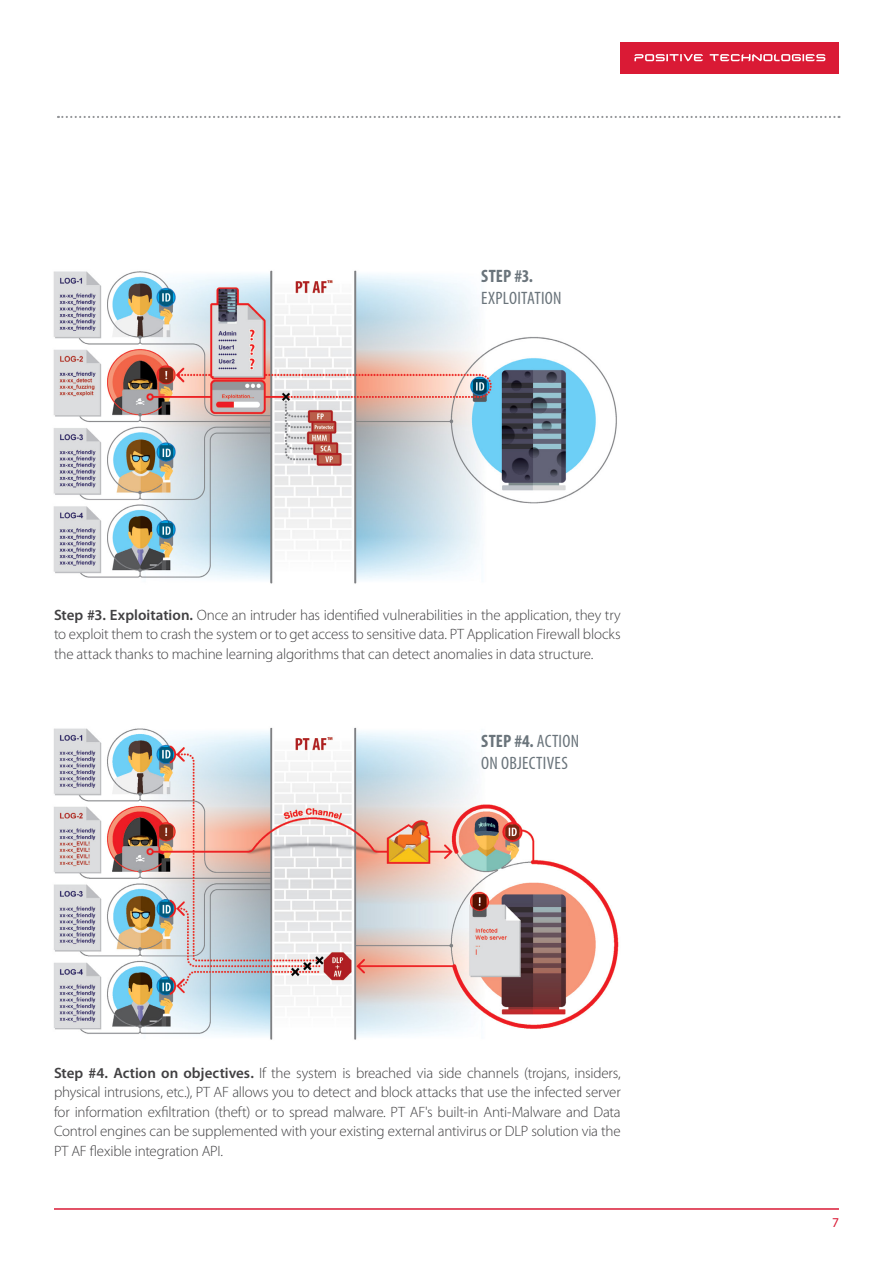
<style>
.page{position:relative;width:893px;height:1263px;background:#fff}
.page>*{position:absolute;margin:0;border:0;box-sizing:border-box;transform-origin:0 0}
.t1{font:condensed 18px/21.6px "Myriad Pro";letter-spacing:.015em;color:#6a747b}
.t2{font:700 condensed 18px "Myriad Pro";color:#6a747b}
.t3{font:300 15px/19.5px "Myriad Pro";letter-spacing:-.015em;color:#414042;text-align:justify}
.t4{font:13.5px "Myriad Pro";color:#da1a35}
.s1{font-weight:600}
.s2{font-weight:700}
</style>
<div class="page">
<hr style="left:54px;top:1208px;width:785px;height:2px;background:#da1a35">
<svg style="left:58px;top:116px;width:781px;height:2px"></svg>
<div style="left:621px;top:42px;width:218px;height:31px;background:#da1a35"></div>
<svg style="left:634px;top:54px;width:191px;height:7px"></svg>
<img style="left:53px;top:270px;width:564px;height:314px">
<img style="left:54px;top:727px;width:565px;height:313px">
<p class="t2" style="left:481px;top:266px;width:53px">STEP #3.</p>
<p class="t1" style="left:481px;top:287px;width:82px">EXPLOITATION</p>
<p class="t3" style="left:54px;top:605px;width:568px"><span class="s1">Step #3. Exploitation.</span> Once an intruder has identified vulnerabilities in the application, they try to exploit them to crash the system or to get access to sensitive data. PT Application Firewall blocks the attack thanks to machine learning algorithms that can detect anomalies in data structure.</p>
<p class="t1" style="left:481px;top:731px;width:99px"><span class="s2">STEP #4.</span> ACTION<br>ON OBJECTIVES</p>
<p class="t3" style="left:54px;top:1063px;width:568px"><span class="s1">Step #4. Action on objectives.</span> If the system is breached via side channels (trojans, insiders, physical intrusions, etc.), PT AF allows you to detect and block attacks that use the infected server for information exfiltration (theft) or to spread malware. PT AF's built-in Anti-Malware and Data Control engines can be supplemented with your existing external antivirus or DLP solution via the PT AF flexible integration API.</p>
<p class="t4" style="left:832px;top:1215px;width:8px">7</p>
</div>
